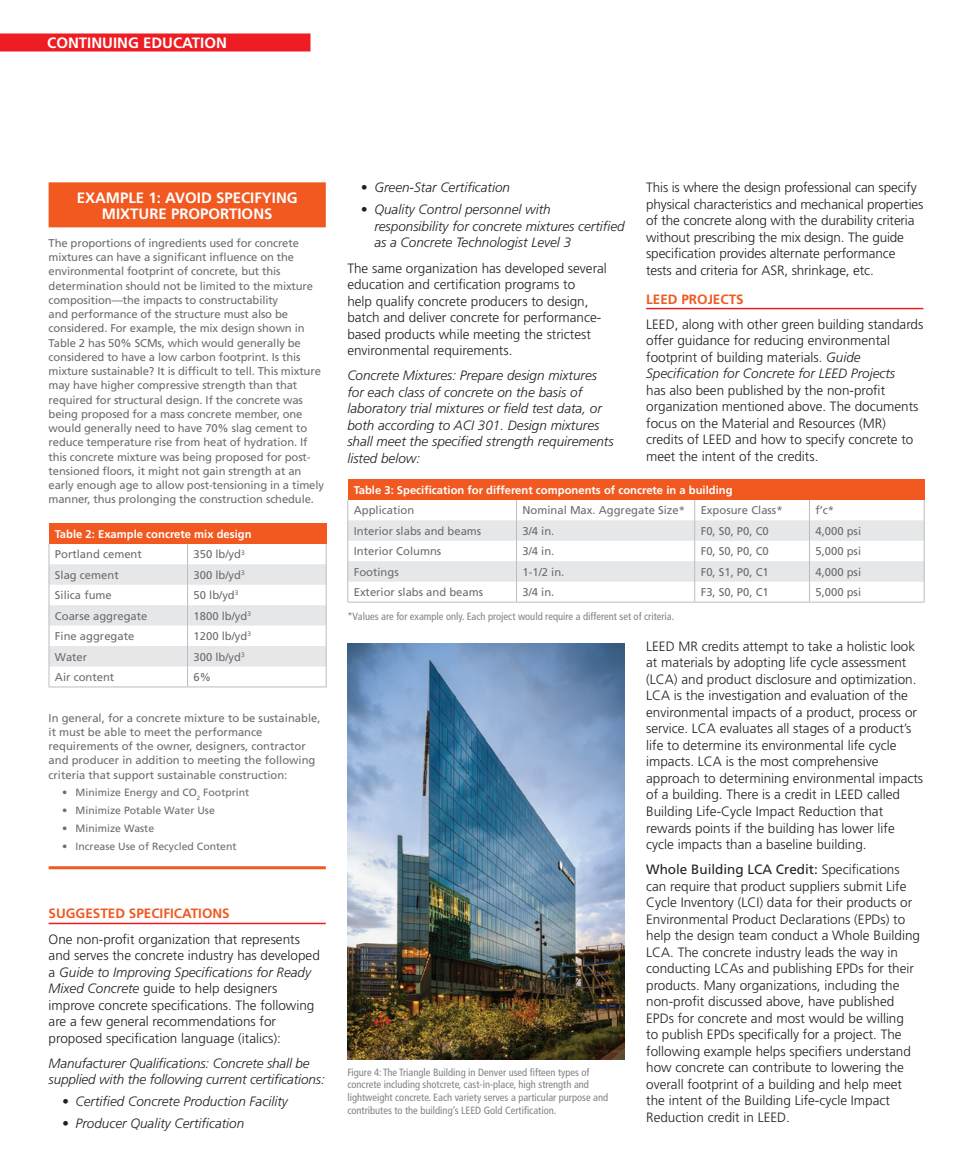
<style>
.page{position:relative;width:972px;height:1175px;background:#fff}
.page>*{position:absolute;margin:0;border:0;box-sizing:border-box;transform-origin:0 0}
.Head_Sidebar_2_lines{font:700 15px/16.5px "Frutiger";color:#fff;text-align:center}
.Body_Copy{font:300 13.5px/16.5px "Frutiger";color:#231f20}
.Body_Copy-2{font:italic 300 13.5px/16.5px "Frutiger LT Std";color:#231f20}
.Bullets{font:italic 300 13.5px/16.5px "Frutiger LT Std";color:#231f20}
.Body_Subhead{font:700 13.5px "Frutiger";color:#f15921}
.Copy_Sidebar{font:11.25px/14.2px "Frutiger LT Std";letter-spacing:-.01em;color:#6c6d70}
.Copy_Sidebar-2{font:700 11.25px "Frutiger LT Std";color:#fff}
.t1{font:condensed 10.5px/12.6px "Frutiger LT Std";color:#808285}
.Bullets_Sidebar{font:10.5px "Frutiger LT Std";color:#6c6d70}
.s1{font-family:"Frutiger LT Std";font-style:italic}
.s2{font-weight:400}
</style>
<div class="page">
<div style="left:0;top:33px;width:310px;height:18px;background:#ee1d23"></div>
<hr style="left:49px;top:922px;width:277px;height:2px;background:#ee1d23">
<img style="left:347px;top:643px;width:278px;height:416px">
<hr style="left:646px;top:308px;width:277px;height:1px;background:#ee1d23">
<div style="left:49px;top:182px;width:277px;height:45px;background:#f15921"></div>
<div style="left:49px;top:523px;width:277px;height:21px;background:#f15921"></div>
<hr style="left:49px;top:686px;width:139px;height:1px;background:#bcbdc0">
<hr style="left:188px;top:686px;width:139px;height:1px;background:#bcbdc0">
<svg style="left:49px;top:544px;width:278px;height:142px"></svg>
<hr style="left:49px;top:866px;width:277px;height:3px;background:#f15921">
<div style="left:348px;top:479px;width:576px;height:21px;background:#f15921"></div>
<hr style="left:347px;top:602px;width:170px;height:1px;background:#bcbdc0">
<hr style="left:517px;top:602px;width:178px;height:1px;background:#bcbdc0">
<hr style="left:695px;top:602px;width:114px;height:1px;background:#bcbdc0">
<hr style="left:809px;top:602px;width:116px;height:1px;background:#bcbdc0">
<svg style="left:347px;top:500px;width:578px;height:102px"></svg>
<p class="Head_Sidebar_2_lines" style="left:47px;top:34px;width:181px">CONTINUING EDUCATION</p>
<p class="Head_Sidebar_2_lines" style="left:77px;top:189px;width:222px">EXAMPLE 1: AVOID SPECIFYING<br>MIXTURE PROPORTIONS</p>
<p class="Copy_Sidebar" style="left:49px;top:236px;width:277px">The proportions of ingredients used for concrete mixtures can have a significant influence on the environmental footprint of concrete, but this determination should not be limited to the mixture composition—the impacts to constructability<br>and performance of the structure must also be considered. For example, the mix design shown in Table 2 has 50% SCMs, which would generally be considered to have a low carbon footprint. Is this mixture sustainable? It is difficult to tell. This mixture may have higher compressive strength than that required for structural design. If the concrete was being proposed for a mass concrete member, one would generally need to have 70% slag cement to reduce temperature rise from heat of hydration. If this concrete mixture was being proposed for post&shy;tensioned floors, it might not gain strength at an early enough age to allow post-tensioning in a timely manner, thus prolonging the construction schedule.</p>
<p class="Copy_Sidebar-2" style="left:55px;top:527px;width:198px">Table 2: Example concrete mix design</p>
<p class="Copy_Sidebar" style="left:55px;top:547px;width:88px">Portland cement</p>
<p class="Copy_Sidebar" style="left:194px;top:547px;width:53px">350 lb/yd<sup>3</sup></p>
<p class="Copy_Sidebar" style="left:55px;top:568px;width:65px">Slag cement</p>
<p class="Copy_Sidebar" style="left:194px;top:568px;width:53px">300 lb/yd<sup>3</sup></p>
<p class="Copy_Sidebar" style="left:55px;top:588px;width:58px">Silica fume</p>
<p class="Copy_Sidebar" style="left:194px;top:588px;width:46px">50 lb/yd<sup>3</sup></p>
<p class="Copy_Sidebar" style="left:55px;top:608px;width:94px">Coarse aggregate</p>
<p class="Copy_Sidebar" style="left:194px;top:608px;width:59px">1800 lb/yd<sup>3</sup></p>
<p class="Copy_Sidebar" style="left:55px;top:629px;width:81px">Fine aggregate</p>
<p class="Copy_Sidebar" style="left:194px;top:629px;width:59px">1200 lb/yd<sup>3</sup></p>
<p class="Copy_Sidebar" style="left:55px;top:649px;width:34px">Water</p>
<p class="Copy_Sidebar" style="left:194px;top:649px;width:53px">300 lb/yd<sup>3</sup></p>
<p class="Copy_Sidebar" style="left:55px;top:670px;width:61px">Air content</p>
<p class="Copy_Sidebar" style="left:194px;top:670px;width:19px">6%</p>
<p class="Copy_Sidebar" style="left:49px;top:710px;width:273px">In general, for a concrete mixture to be sustainable, it must be able to meet the performance requirements of the owner, designers, contractor and producer in addition to meeting the following criteria that support sustainable construction:</p>
<p class="Bullets_Sidebar" style="left:62px;top:786px;width:189px">• Minimize Energy and CO<sub>2</sub> Footprint</p>
<p class="Bullets_Sidebar" style="left:62px;top:804px;width:154px">• Minimize Potable Water Use</p>
<p class="Bullets_Sidebar" style="left:62px;top:822px;width:94px">• Minimize Waste</p>
<p class="Bullets_Sidebar" style="left:62px;top:840px;width:176px">• Increase Use of Recycled Content</p>
<p class="Body_Subhead" style="left:49px;top:905px;width:183px">SUGGESTED SPECIFICATIONS</p>
<p class="Body_Copy" style="left:49px;top:930px;width:273px">One non-profit organization that represents and serves the concrete industry has developed a <span class="s1">Guide to Improving Specifications for Ready Mixed Concrete</span> guide to help designers improve concrete specifications. The following are a few general recommendations for proposed specification language (italics):</p>
<p class="Body_Copy-2" style="left:49px;top:1055px;width:278px">Manufacturer Qualifications: Concrete shall be supplied with the following current certifications:</p>
<p class="Bullets" style="left:62px;top:1093px;width:227px">• Certified Concrete Production Facility</p>
<p class="Bullets" style="left:62px;top:1115px;width:184px">• Producer Quality Certification</p>
<p class="Bullets" style="left:361px;top:180px;width:151px">• Green-Star Certification</p>
<p class="Bullets" style="left:374px;top:202px;width:252px;text-indent:-14px">• Quality Control personnel with responsibility for concrete mixtures certified as a Concrete Technologist Level 3</p>
<p class="Body_Copy" style="left:347px;top:260px;width:261px">The same organization has developed several education and certification programs to<br>help qualify concrete producers to design, batch and deliver concrete for performance&shy;based products while meeting the strictest environmental requirements.</p>
<p class="Body_Copy-2" style="left:347px;top:367px;width:268px">Concrete Mixtures: Prepare design mixtures for each class of concrete on the basis of laboratory trial mixtures or field test data, or both according to ACI 301. Design mixtures shall meet the specified strength requirements listed below:</p>
<p class="Body_Copy" style="left:646px;top:180px;width:279px">This is where the design professional can specify physical characteristics and mechanical properties of the concrete along with the durability criteria without prescribing the mix design. The guide specification provides alternate performance tests and criteria for ASR, shrinkage, etc.</p>
<p class="Body_Subhead" style="left:646px;top:291px;width:99px">LEED PROJECTS</p>
<p class="Body_Copy" style="left:646px;top:316px;width:279px">LEED, along with other green building standards offer guidance for reducing environmental footprint of building materials. <span class="s1">Guide Specification for Concrete for LEED Projects<br></span>has also been published by the non-profit organization mentioned above. The documents focus on the Material and Resources (MR) credits of LEED and how to specify concrete to meet the intent of the credits.</p>
<p class="Copy_Sidebar-2" style="left:354px;top:483px;width:380px">Table 3: Specification for different components of concrete in a building</p>
<p class="Copy_Sidebar" style="left:354px;top:503px;width:62px">Application</p>
<p class="Copy_Sidebar" style="left:523px;top:503px;width:164px">Nominal Max. Aggregate Size*</p>
<p class="Copy_Sidebar" style="left:701px;top:503px;width:83px">Exposure Class*</p>
<p class="Copy_Sidebar" style="left:815px;top:503px;width:20px">f’c*</p>
<p class="Copy_Sidebar" style="left:354px;top:524px;width:129px">Interior slabs and beams</p>
<p class="Copy_Sidebar" style="left:523px;top:524px;width:33px">3/4 in.</p>
<p class="Copy_Sidebar" style="left:701px;top:524px;width:70px">F0, S0, P0, C0</p>
<p class="Copy_Sidebar" style="left:815px;top:524px;width:47px">4,000 psi</p>
<p class="Copy_Sidebar" style="left:354px;top:544px;width:89px">Interior Columns</p>
<p class="Copy_Sidebar" style="left:523px;top:544px;width:33px">3/4 in.</p>
<p class="Copy_Sidebar" style="left:701px;top:544px;width:70px">F0, S0, P0, C0</p>
<p class="Copy_Sidebar" style="left:815px;top:544px;width:47px">5,000 psi</p>
<p class="Copy_Sidebar" style="left:354px;top:564px;width:46px">Footings</p>
<p class="Copy_Sidebar" style="left:523px;top:564px;width:43px">1-1/2 in.</p>
<p class="Copy_Sidebar" style="left:701px;top:564px;width:70px">F0, S1, P0, C1</p>
<p class="Copy_Sidebar" style="left:815px;top:564px;width:47px">4,000 psi</p>
<p class="Copy_Sidebar" style="left:354px;top:585px;width:131px">Exterior slabs and beams</p>
<p class="Copy_Sidebar" style="left:523px;top:585px;width:33px">3/4 in.</p>
<p class="Copy_Sidebar" style="left:701px;top:585px;width:70px">F3, S0, P0, C1</p>
<p class="Copy_Sidebar" style="left:815px;top:585px;width:47px">5,000 psi</p>
<p class="t1" style="left:347px;top:610px;width:328px">*Values are for example only. Each project would require a different set of criteria.</p>
<p class="t1" style="left:347px;top:1066px;width:262px">Figure 4: The Triangle Building in Denver used fifteen types of concrete including shotcrete, cast-in-place, high strength and lightweight concrete. Each variety serves a particular purpose and contributes to the building’s LEED Gold Certification.</p>
<p class="Body_Copy" style="left:646px;top:638px;width:279px">LEED MR credits attempt to take a holistic look at materials by adopting life cycle assessment (LCA) and product disclosure and optimization.<br>LCA is the investigation and evaluation of the environmental impacts of a product, process or service. LCA evaluates all stages of a product’s life to determine its environmental life cycle impacts. LCA is the most comprehensive approach to determining environmental impacts of a building. There is a credit in LEED called Building Life-Cycle Impact Reduction that rewards points if the building has lower life cycle impacts than a baseline building.</p>
<p class="Body_Copy" style="left:646px;top:861px;width:275px"><span class="s2">Whole Building LCA Credit:</span> Specifications can require that product suppliers submit Life Cycle Inventory (LCI) data for their products or Environmental Product Declarations (EPDs) to help the design team conduct a Whole Building LCA. The concrete industry leads the way in conducting LCAs and publishing EPDs for their products. Many organizations, including the non-profit discussed above, have published EPDs for concrete and most would be willing<br>to publish EPDs specifically for a project. The following example helps specifiers understand how concrete can contribute to lowering the overall footprint of a building and help meet the intent of the Building Life-cycle Impact Reduction credit in LEED.</p>
</div>
